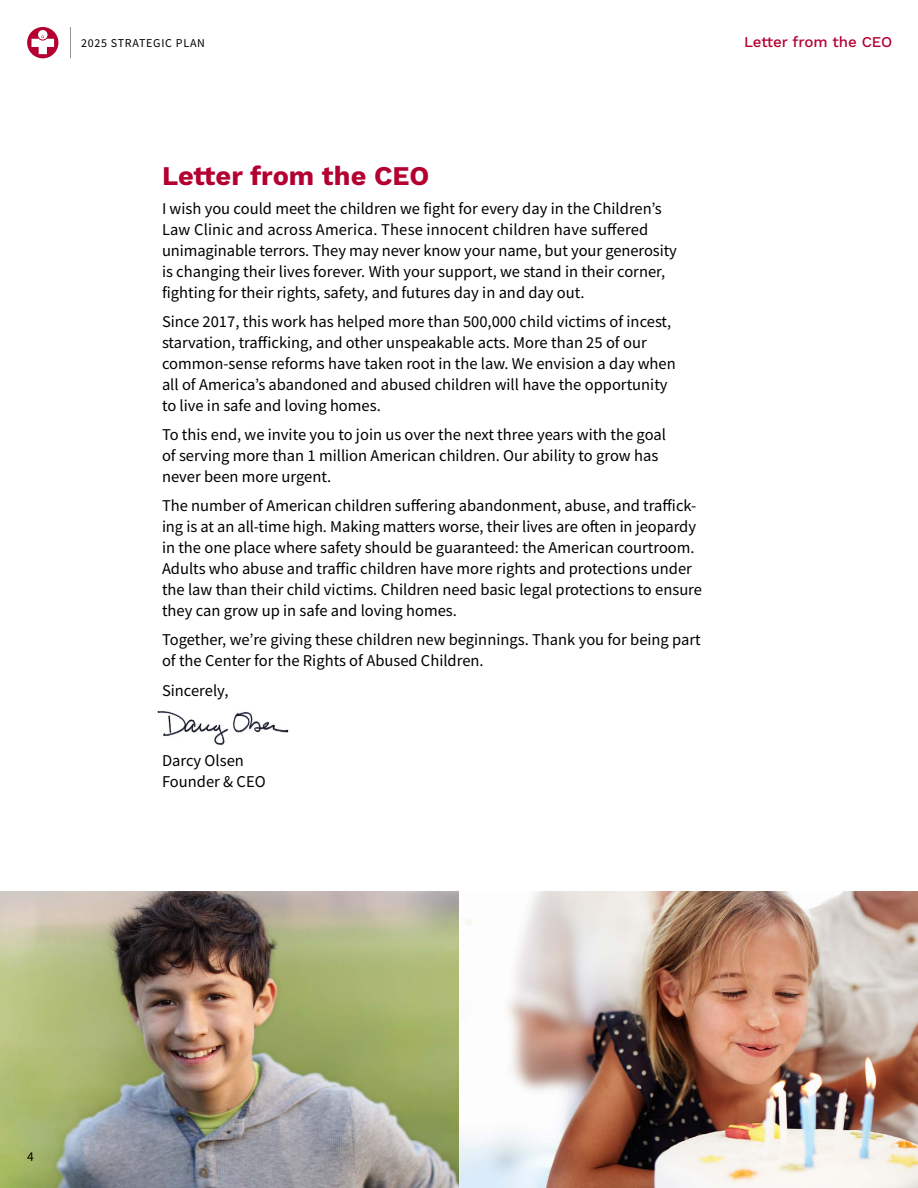
<style>
.page{position:relative;width:918px;height:1188px;background:#fff}
.page>*{position:absolute;margin:0;border:0;box-sizing:border-box;transform-origin:0 0}
.t1{font:700 27px "Work Sans";color:#b30031}
.t2{font:16.5px/21px "Source Sans Pro";color:#000}
.t3{font:500 15px "Work Sans";color:#b30031}
.t4{font:13.5px "Source Sans Pro";color:#000}
.t5{font:12px "Source Sans Pro";letter-spacing:.06em;color:#000}
</style>
<div class="page">
<svg style="left:27px;top:27px;width:31px;height:31px"></svg>
<svg style="left:32px;top:30px;width:22px;height:24px"></svg>
<hr style="left:70px;top:27px;width:1px;height:31px;background:#939393">
<img style="left:157px;top:710px;width:132px;height:36px">
<img style="left:0;top:891px;width:918px;height:297px">
<p class="t5" style="left:81px;top:35px;width:125px">2025 STRATEGIC PLAN</p>
<p class="t3" style="left:744px;top:33px;width:150px">Letter from the CEO</p>
<h1 class="t1" style="left:162px;top:160px;width:269px">Letter from the CEO</h1>
<p class="t2" style="left:162px;top:198px;width:516px">I wish you could meet the children we fight for every day in the Children’s Law Clinic and across America. These innocent children have suffered unimaginable terrors. They may never know your name, but your generosity is changing their lives forever. With your support, we stand in their corner, fighting for their rights, safety, and futures day in and day out.</p>
<p class="t2" style="left:162px;top:311px;width:515px">Since 2017, this work has helped more than 500,000 child victims of incest, starvation, trafficking, and other unspeakable acts. More than 25 of our common-sense reforms have taken root in the law. We envision a day when all of America’s abandoned and abused children will have the opportunity to live in safe and loving homes.</p>
<p class="t2" style="left:162px;top:424px;width:505px">To this end, we invite you to join us over the next three years with the goal of serving more than 1 million American children. Our ability to grow has never been more urgent.</p>
<p class="t2" style="left:162px;top:495px;width:542px">The number of American children suffering abandonment, abuse, and traffick&shy;ing is at an all-time high. Making matters worse, their lives are often in jeopardy in the one place where safety should be guaranteed: the American courtroom.<br>Adults who abuse and traffic children have more rights and protections under the law than their child victims. Children need basic legal protections to ensure they can grow up in safe and loving homes.</p>
<p class="t2" style="left:162px;top:629px;width:540px">Together, we’re giving these children new beginnings. Thank you for being part of the Center for the Rights of Abused Children.</p>
<p class="t2" style="left:162px;top:679px;width:68px">Sincerely,</p>
<p class="t2" style="left:162px;top:750px;width:105px">Darcy Olsen<br>Founder &amp; CEO</p>
<p class="t4" style="left:27px;top:1148px;width:8px">4</p>
</div>
